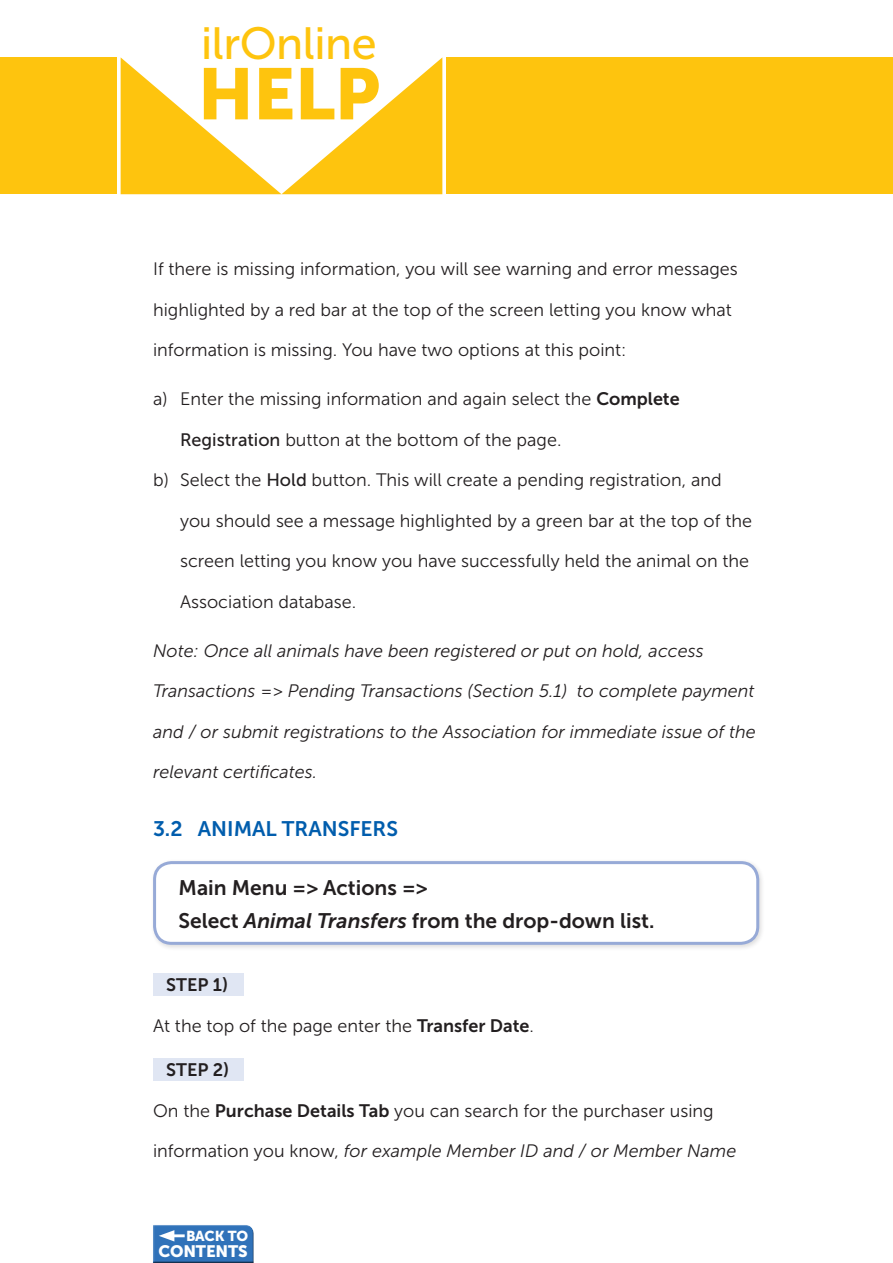
<style>
.page{position:relative;width:893px;height:1263px;background:#fff}
.page>*{position:absolute;margin:0;border:0;box-sizing:border-box;transform-origin:0 0}
.t1{font:72px "Museo Sans 900";color:#fec40e}
.t2{font:45px "Museo Sans 500";letter-spacing:-.01em;color:#fec40e}
.t3{font:21px/33px "Museo Sans 700";color:#231f20}
.t4{font:21px "Museo Sans 700";color:#015dad}
.t5{font:18px "Museo Sans 300";color:#231f20}
.t6{font:italic 18px "Museo Sans 300";color:#231f20}
.t7{font:18px "Museo Sans 700";color:#231f20}
.t8{font:16.5px "Museo Sans 900";letter-spacing:-.01em;color:#fff}
.t9{font:14.4px "Museo Sans 900";letter-spacing:-.01em;color:#fff}
.s1{font-family:"Museo Sans 700"}
.s2{font-family:"Museo Sans 500"}
.s3{font-style:italic}
.s4{font-style:normal}
</style>
<div class="page">
<div style="left:153px;top:1058px;width:91px;height:23px;background:#e0e6f3"></div>
<div style="left:153px;top:973px;width:91px;height:23px;background:#e0e6f3"></div>
<div style="left:150px;top:858px;width:615px;height:93px;background:#231f20;opacity:.15"></div>
<div style="left:155px;top:863px;width:603px;height:80px;background:#fff;border-radius:17px"></div>
<div style="left:153px;top:861px;width:606px;height:84px;border:3px solid #97aad7;border-radius:17px"></div>
<div style="left:446px;top:57px;width:447px;height:137px;background:#fec40e"></div>
<div style="left:0;top:57px;width:117px;height:137px;background:#fec40e"></div>
<svg style="left:121px;top:57px;width:321px;height:137px"></svg>
<svg style="left:153px;top:1225px;width:101px;height:38px;background:#3876b8"></svg>
<h2 class="t2" style="left:201px;top:19px;width:177px">ilrOnline</h2>
<h1 class="t1" style="left:198px;top:53px;width:184px">HELP</h1>
<p class="t5" style="left:153px;top:259px;width:586px">If there is missing information, you will see warning and error messages</p>
<p class="t5" style="left:153px;top:300px;width:580px">highlighted by a red bar at the top of the screen letting you know what</p>
<p class="t5" style="left:153px;top:340px;width:475px">information is missing. You have two options at this point:</p>
<p class="t5" style="left:153px;top:389px;width:528px">a) Enter the missing information and again select the <span class="s1">Complete</span></p>
<p class="t5" style="left:180px;top:430px;width:383px"><span class="s2">Registration</span> button at the bottom of the page.</p>
<p class="t5" style="left:153px;top:470px;width:570px">b) Select the <span class="s2">Hold</span> button. This will create a pending registration, and</p>
<p class="t5" style="left:180px;top:511px;width:573px">you should see a message highlighted by a green bar at the top of the</p>
<p class="t5" style="left:180px;top:551px;width:571px">screen letting you know you have successfully held the animal on the</p>
<p class="t5" style="left:180px;top:592px;width:178px">Association database.</p>
<p class="t6" style="left:153px;top:641px;width:552px">Note: Once all animals have been registered or put on hold, access</p>
<p class="t6" style="left:153px;top:681px;width:603px">Transactions =&gt; Pending Transactions (Section 5.1) to complete payment</p>
<p class="t6" style="left:153px;top:722px;width:604px">and / or submit registrations to the Association for immediate issue of the</p>
<p class="t6" style="left:153px;top:762px;width:166px">relevant certificates.</p>
<p class="t4" style="left:153px;top:817px;width:246px">3.2 ANIMAL TRANSFERS</p>
<p class="t3" style="left:179px;top:871px;width:477px">Main Menu =&gt; Actions =&gt;<br>Select <span class="s3">Animal Transfers</span> from the drop-down list.</p>
<p class="t7" style="left:166px;top:975px;width:64px">STEP 1)</p>
<p class="t5" style="left:153px;top:1016px;width:382px">At the top of the page enter the <span class="s1">Transfer Date</span>.</p>
<p class="t7" style="left:166px;top:1060px;width:65px">STEP 2)</p>
<p class="t5" style="left:153px;top:1101px;width:562px">On the <span class="s1">Purchase Details Tab</span> you can search for the purchaser using</p>
<p class="t6" style="left:153px;top:1141px;width:585px"><span class="s4">information you know,</span> for example Member ID and / or Member Name</p>
<p class="t9" style="left:186px;top:1228px;width:64px">BACK TO</p>
<p class="t8" style="left:158px;top:1241px;width:91px">CONTENTS</p>
</div>
